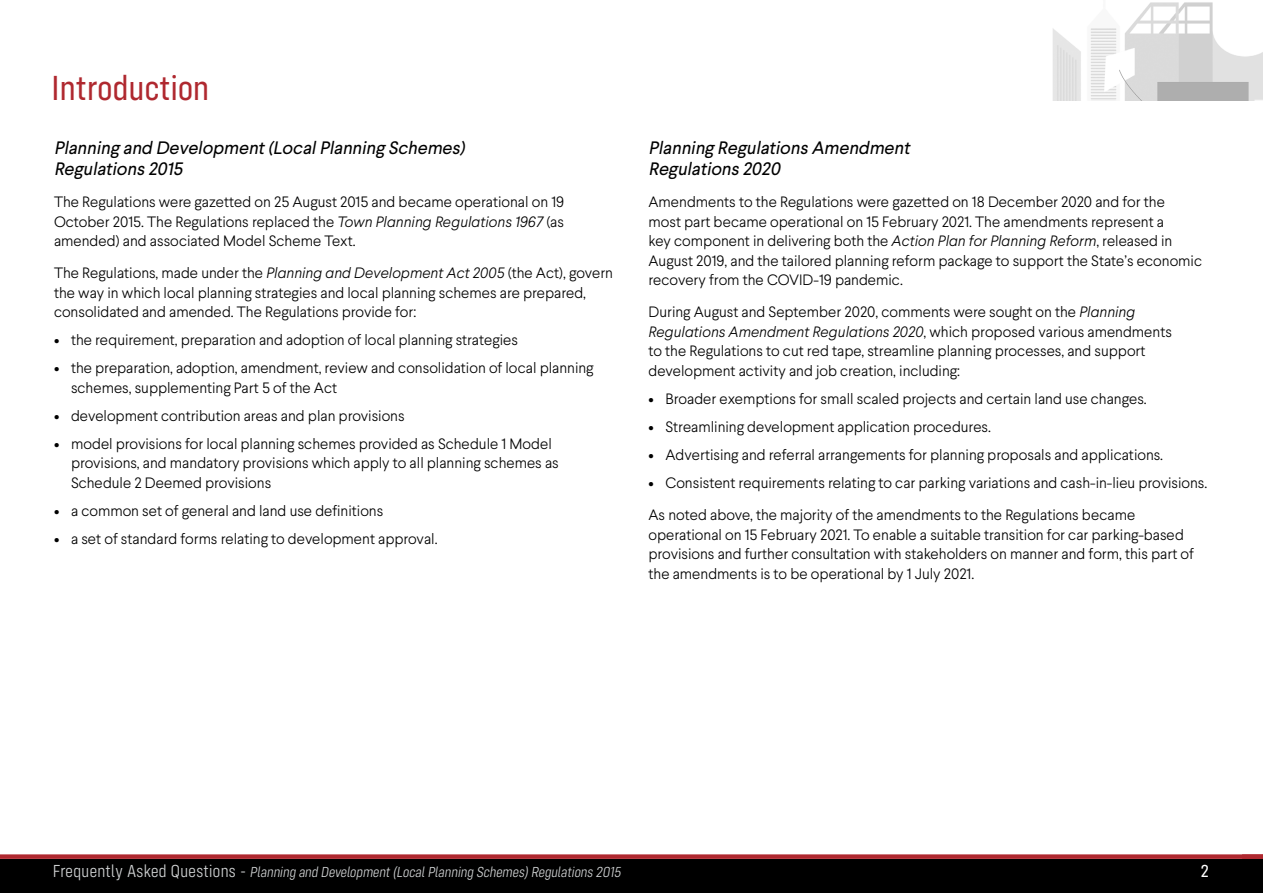
<style>
.page{position:relative;width:1263px;height:893px;background:#fff}
.page>*{position:absolute;margin:0;border:0;box-sizing:border-box;transform-origin:0 0}
.Main_headers{font:36px "Config Condensed";letter-spacing:.01em;color:#af282f}
.Heading_3{font:italic 18px/21px "Larsseit";color:#000}
.t1{font:18px "Config Condensed";color:#fff}
.t2{font:300 15px/19.5px "Larsseit";color:#000}
.t3{font:italic 300 15px "Config Condensed";color:#d1d3d4}
.s1{font-style:italic}
.s2{font-style:normal;font-size:18px}
</style>
<div class="page">
<div style="left:0;top:859px;width:1263px;height:34px;background:#000"></div>
<img style="left:1053px;top:2px;width:210px;height:99px">
<div style="left:0;top:854px;width:1263px;height:5px;background:#af282f"></div>
<p class="Main_headers" style="left:51px;top:68px;width:159px">Introduction</p>
<p class="Heading_3" style="left:54px;top:137px;width:416px">Planning and Development(LocalPlanning Schemes)<br>Regulations 2015</p>
<p class="t2" style="left:54px;top:192px;width:512px;text-align:justify">The Regulations were gazetted on 25 August 2015 and became operational on 19<br>October 2015. The Regulations replaced the <span class="s1">Town Planning Regulations 1967</span> (as amended) and associated Model Scheme Text.</p>
<p class="t2" style="left:54px;top:263px;width:560px">The Regulations, made under the <span class="s1">Planning and Development Act 2005</span> (the Act), govern the way in which local planning strategies and local planning schemes are prepared, consolidated and amended. The Regulations provide for:</p>
<p class="t2" style="left:54px;top:330px;width:466px">• the requirement, preparation and adoption of local planning strategies</p>
<p class="t2" style="left:71px;top:358px;width:524px;text-indent:-17px">• the preparation, adoption, amendment, review and consolidation of local planning schemes, supplementing Part 5 of the Act</p>
<p class="t2" style="left:54px;top:406px;width:352px">• development contribution areas and plan provisions</p>
<p class="t2" style="left:71px;top:434px;width:489px;text-indent:-17px">• model provisions for local planning schemes provided as Schedule 1 Model provisions, and mandatory provisions which apply to all planning schemes as<br>Schedule 2 Deemed provisions</p>
<p class="t2" style="left:54px;top:501px;width:331px">• a common set of general and land use definitions</p>
<p class="t2" style="left:54px;top:529px;width:385px">• a set of standard forms relating to development approval.</p>
<p class="Heading_3" style="left:648px;top:137px;width:267px">Planning Regulations Amendment<br>Regulations 2020</p>
<p class="t2" style="left:648px;top:192px;width:555px">Amendments to the Regulations were gazetted on 18 December 2020 and for the<br>most part became operational on 15 February 2021. The amendments represent a<br>key component in delivering both the <span class="s1">Action Plan for Planning Reform</span>, released in August 2019, and the tailored planning reform package to support the State’s economic recovery from the COVID-19 pandemic.</p>
<p class="t2" style="left:648px;top:302px;width:525px">During August and September 2020, comments were sought on the <span class="s1">Planning Regulations Amendment Regulations 2020</span>, which proposed various amendments to the Regulations to cut red tape, streamline planning processes, and support development activity and job creation, including:</p>
<p class="t2" style="left:648px;top:389px;width:500px">• Broader exemptions for small scaled projects and certain land use changes.</p>
<p class="t2" style="left:648px;top:417px;width:344px">• Streamlining development application procedures.</p>
<p class="t2" style="left:648px;top:445px;width:516px">• Advertising and referral arrangements for planning proposals and applications.</p>
<p class="t2" style="left:648px;top:473px;width:560px">• Consistent requirements relating to car parking variations and cash-in-lieu provisions.</p>
<p class="t2" style="left:648px;top:505px;width:547px">As noted above, the majority of the amendments to the Regulations became operational on 15 February 2021. To enable a suitable transition for car parking-based provisions and further consultation with stakeholders on manner and form, this part of the amendments is to be operational by 1 July 2021.</p>
<p class="t3" style="left:53px;top:864px;width:570px"><span class="s2">Frequently Asked Questions -</span> Planning and Development (Local Planning Schemes) Regulations 2015</p>
<p class="t1" style="left:1201px;top:861px;width:10px">2</p>
</div>
